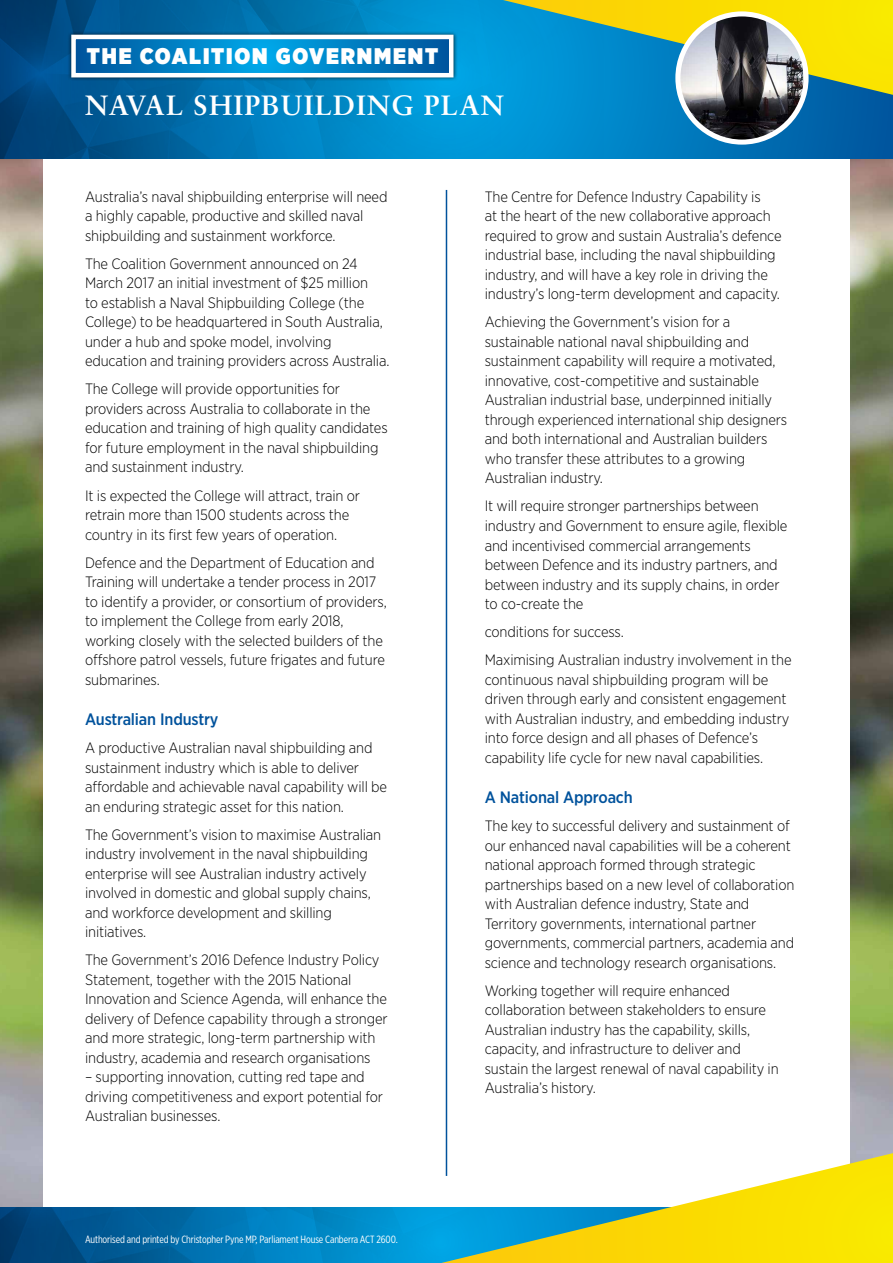
<style>
.page{position:relative;width:893px;height:1263px;background:#fff}
.page>*{position:absolute;margin:0;border:0;box-sizing:border-box;transform-origin:0 0}
.t1{font:700 27.9px "Sabon LT Std";letter-spacing:.05em;color:#fff}
.t2{font:900 22.65px "Gotham Narrow";letter-spacing:.08em;color:#fff}
.t3{font:500 16.5px "Gotham Narrow";letter-spacing:-.01em;color:#00529c}
.t4{font:300 15px/19.5px "Gotham Narrow";letter-spacing:-.01em;color:#000}
.t5{font:10.5px "Gotham X Narrow";letter-spacing:-.01em;color:#fff}
</style>
<div class="page">
<img style="left:850px;top:159px;width:43px;height:994px">
<img style="left:0;top:159px;width:43px;height:1049px">
<hr style="left:446px;top:190px;width:1px;height:986px;background:#00529c">
<img style="left:0;top:1208px;width:441px;height:55px">
<svg style="left:441px;top:1153px;width:452px;height:110px"></svg>
<svg style="left:604px;top:95px;width:289px;height:64px;background:#0571b5"></svg>
<img style="left:0;top:0;width:604px;height:159px">
<div style="left:67px;top:31px;width:391px;height:51px;background:#000;opacity:.75"></div>
<svg style="left:76px;top:40px;width:372px;height:32px;background:#007ec2"></svg>
<div style="left:71px;top:35px;width:382px;height:42px;border:4px solid #fff"></div>
<svg style="left:503px;top:0;width:390px;height:95px;background:#7fb667"></svg>
<img style="left:678px;top:14px;width:128px;height:128px;border-radius:64px">
<div style="left:675px;top:11px;width:134px;height:134px;border:5px solid #fff;border-radius:50%"></div>
<h2 class="t2" style="left:87px;top:41px;width:353px">THE COALITION GOVERNMENT</h2>
<h1 class="t1" style="left:85px;top:88px;width:421px">NAVAL SHIPBUILDING PLAN</h1>
<p class="t4" style="left:85px;top:187px;width:304px">Australia’s naval shipbuilding enterprise will need a highly capable, productive and skilled naval shipbuilding and sustainment workforce.</p>
<p class="t4" style="left:85px;top:254px;width:306px">The Coalition Government announced on 24<br>March 2017 an initial investment of $25 million<br>to establish a Naval Shipbuilding College (the College) to be headquartered in South Australia, under a hub and spoke model, involving education and training providers across Australia.</p>
<p class="t4" style="left:85px;top:379px;width:304px">The College will provide opportunities for providers across Australia to collaborate in the education and training of high quality candidates for future employment in the naval shipbuilding and sustainment industry.</p>
<p class="t4" style="left:85px;top:485px;width:276px">It is expected the College will attract, train or retrain more than 1500 students across the country in its first few years of operation.</p>
<p class="t4" style="left:85px;top:552px;width:303px">Defence and the Department of Education and Training will undertake a tender process in 2017 to identify a provider, or consortium of providers, to implement the College from early 2018, working closely with the selected builders of the offshore patrol vessels, future frigates and future submarines.</p>
<p class="t3" style="left:85px;top:709px;width:135px">Australian Industry</p>
<p class="t4" style="left:85px;top:738px;width:304px">A productive Australian naval shipbuilding and sustainment industry which is able to deliver affordable and achievable naval capability will be an enduring strategic asset for this nation.</p>
<p class="t4" style="left:85px;top:824px;width:298px">The Government’s vision to maximise Australian industry involvement in the naval shipbuilding enterprise will see Australian industry actively involved in domestic and global supply chains, and workforce development and skilling initiatives.</p>
<p class="t4" style="left:85px;top:950px;width:304px">The Government’s 2016 Defence Industry Policy Statement, together with the 2015 National Innovation and Science Agenda, will enhance the delivery of Defence capability through a stronger and more strategic, long-term partnership with industry, academia and research organisations</p>
<p class="t4" style="left:85px;top:1067px;width:300px">– supporting innovation, cutting red tape and driving competitiveness and export potential for<br>Australian businesses.</p>
<p class="t5" style="left:85px;top:1233px;width:314px">Authorised and printed by Christopher Pyne MP, Parliament House Canberra ACT 2600.</p>
<p class="t4" style="left:485px;top:187px;width:298px">The Centre for Defence Industry Capability is<br>at the heart of the new collaborative approach required to grow and sustain Australia’s defence industrial base, including the naval shipbuilding industry, and will have a key role in driving the industry’s long-term development and capacity.</p>
<p class="t4" style="left:485px;top:312px;width:304px">Achieving the Government’s vision for a sustainable national naval shipbuilding and sustainment capability will require a motivated, innovative, cost-competitive and sustainable Australian industrial base, underpinned initially through experienced international ship designers and both international and Australian builders who transfer these attributes to a growing Australian industry.</p>
<p class="t4" style="left:485px;top:496px;width:304px">It will require stronger partnerships between industry and Government to ensure agile, flexible and incentivised commercial arrangements between Defence and its industry partners, and between industry and its supply chains, in order to co-create the</p>
<p class="t4" style="left:485px;top:617px;width:308px;line-height:28px">conditions for success.<br>Maximising Australian industry involvement in the</p>
<p class="t4" style="left:485px;top:669px;width:306px">continuous naval shipbuilding program will be driven through early and consistent engagement with Australian industry, and embedding industry into force design and all phases of Defence’s capability life cycle for new naval capabilities.</p>
<p class="t3" style="left:485px;top:787px;width:149px">A National Approach</p>
<p class="t4" style="left:485px;top:816px;width:311px">The key to successful delivery and sustainment of our enhanced naval capabilities will be a coherent national approach formed through strategic partnerships based on a new level of collaboration with Australian defence industry, State and Territory governments, international partner governments, commercial partners, academia and science and technology research organisations.</p>
<p class="t4" style="left:485px;top:980px;width:295px">Working together will require enhanced collaboration between stakeholders to ensure Australian industry has the capability, skills, capacity, and infrastructure to deliver and sustain the largest renewal of naval capability in Australia’s history.</p>
</div>
